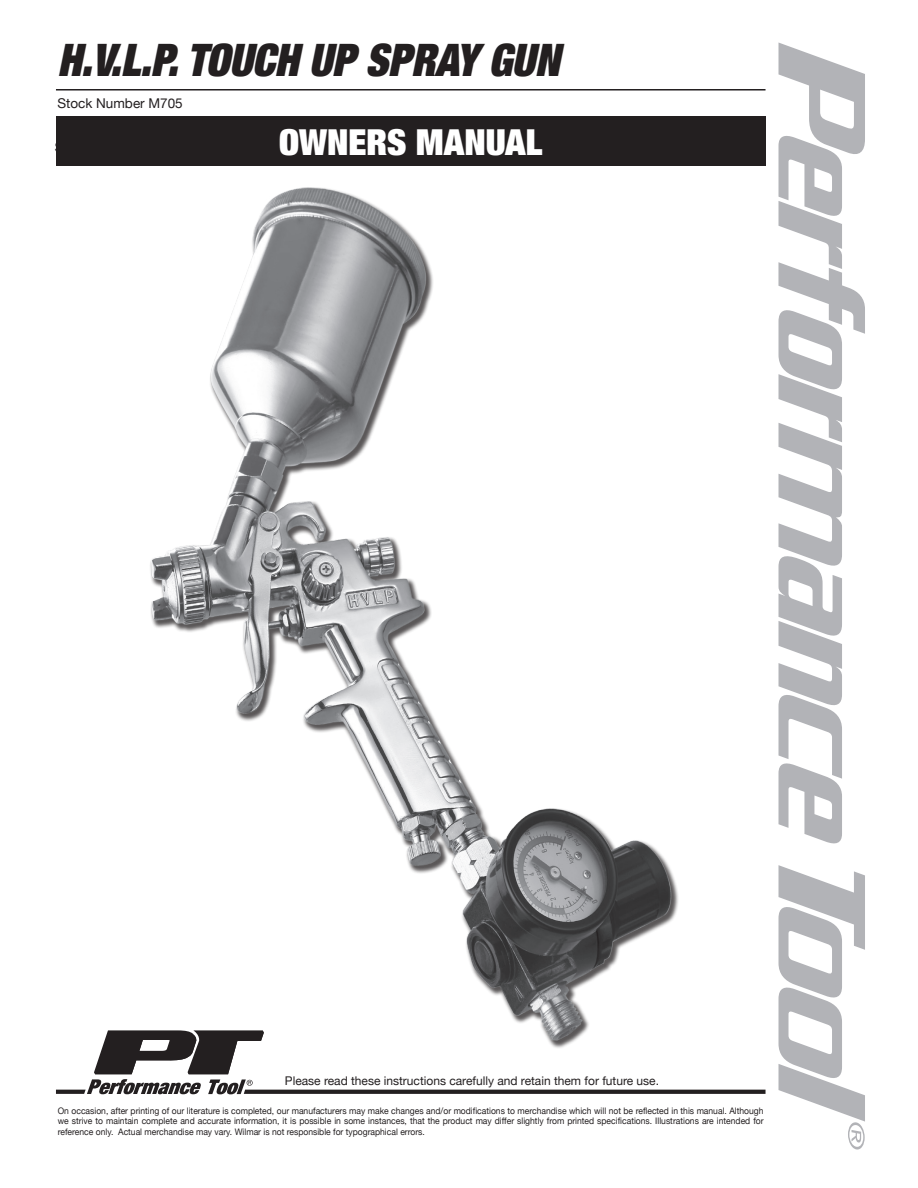
<style>
.page{position:relative;width:918px;height:1188px;background:#fff}
.page>*{position:absolute;margin:0;border:0;box-sizing:border-box;transform-origin:0 0}
.Heading{font:italic 900 expanded 45px "Helvetica Neue";letter-spacing:-.01em;color:#231f20;scale:.94 1}
.t1{font:900 expanded 36px "Helvetica Neue";color:#fff}
.t2{font:13.5px "Helvetica Neue";color:#231f20}
.t3{font:12px "Helvetica Neue";color:#231f20}
.t4{font:9px/10.8px "Helvetica Neue";color:#231f20;text-align:justify;scale:.95 1}
</style>
<div class="page">
<img style="left:150px;top:187px;width:529px;height:843px">
<div style="left:56px;top:116px;width:710px;height:50px;background:#231f20"></div>
<hr style="left:56px;top:89px;width:710px;height:2px;background:#231f20">
<svg style="left:56px;top:1030px;width:710px;height:64px"></svg>
<svg style="left:778px;top:43px;width:87px;height:801px"></svg>
<svg style="left:779px;top:865px;width:86px;height:285px"></svg>
<p class="Heading" style="left:57px;top:32px;width:536px">H.V.L.P. TOUCH UP SPRAY GUN</p>
<p class="t2" style="left:57px;top:95px;width:127px">Stock Number M705</p>
<p class="t1" style="left:279px;top:119px;width:265px">OWNERS MANUAL</p>
<p class="t3" style="left:285px;top:1073px;width:376px">Please read these instructions carefully and retain them for future use.</p>
<p class="t4" style="left:58px;top:1105px;width:745px">On occasion, after printing of our literature is completed, our manufacturers may make changes and/or modifications to merchandise which will not be reflected in this manual. Although we strive to maintain complete and accurate information, it is possible in some instances, that the product may differ slightly from printed specifications. Illustrations are intended for reference only. Actual merchandise may vary. Wilmar is not responsible for typographical errors.</p>
</div>
